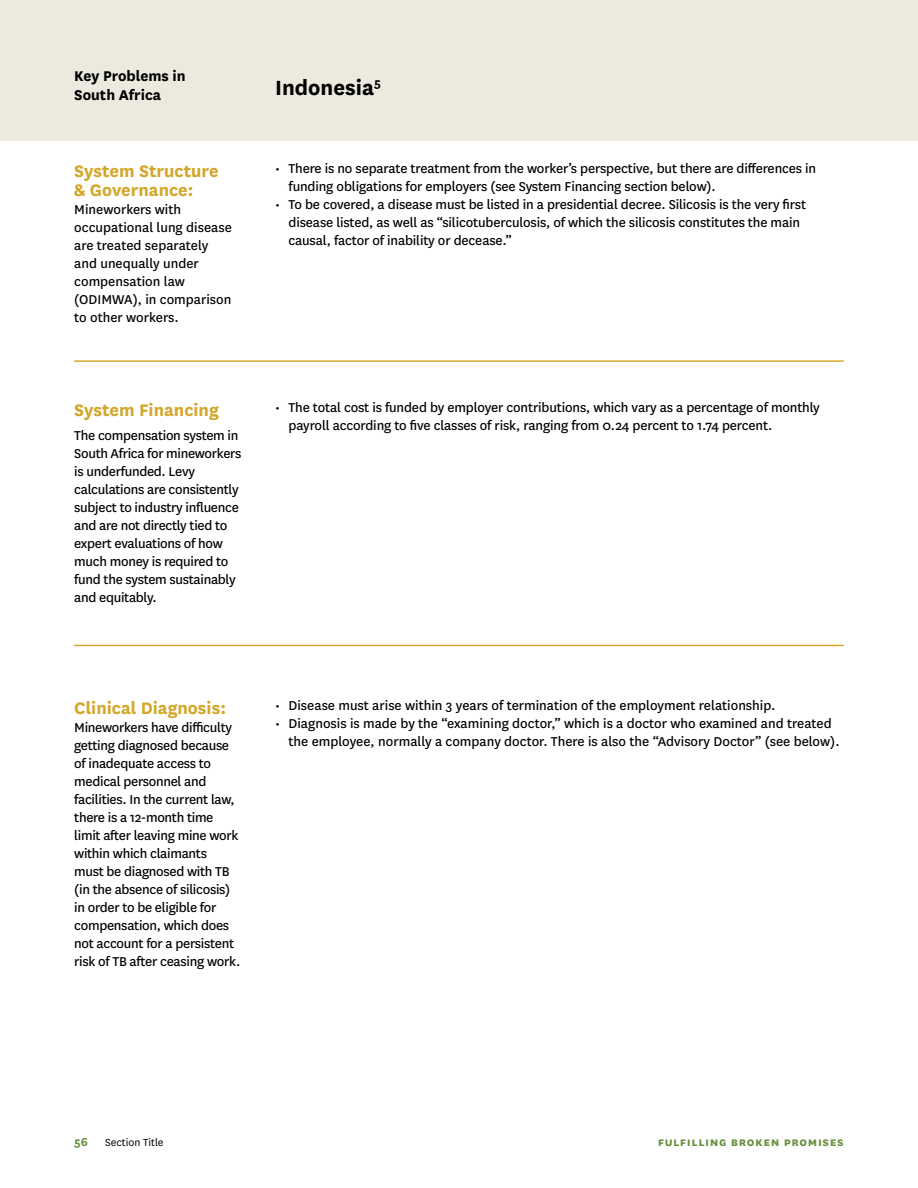
<style>
.page{position:relative;width:918px;height:1188px;background:#fff}
.page>*{position:absolute;margin:0;border:0;box-sizing:border-box;transform-origin:0 0}
.t1{font:700 24px "National";color:#000}
.t2{font:700 19.5px/19.5px "National";color:#d3a72b}
.t3{font:700 16.5px/19px "National";color:#000}
.t4{font:15px/18px "National";letter-spacing:-.01em;color:#000}
.t5{font:700 13.5px "National";letter-spacing:.045em;color:#67903c}
.t6{font:12px "National";color:#000}
</style>
<div class="page">
<div style="left:0;top:0;width:918px;height:140px;background:#eceadf"></div>
<hr style="left:74px;top:360px;width:770px;height:2px;background:#d3a72b">
<hr style="left:74px;top:645px;width:770px;height:1px;background:#d3a72b">
<p class="t3" style="left:74px;top:66px;width:113px">Key Problems in<br>South Africa</p>
<h1 class="t1" style="left:275px;top:71px;width:107px">Indonesia<sup>5</sup></h1>
<h2 class="t2" style="left:74px;top:159px;width:146px">System Structure &amp; Governance:</h2>
<p class="t4" style="left:74px;top:200px;width:159px">Mineworkers with occupational lung disease are treated separately and unequally under compensation law (ODIMWA), in comparison to other workers.</p>
<h2 class="t2" style="left:74px;top:398px;width:146px">System Financing</h2>
<p class="t4" style="left:74px;top:426px;width:169px">The compensation system in<br>South Africa for mineworkers is underfunded. Levy calculations are consistently subject to industry influence and are not directly tied to expert evaluations of how much money is required to fund the system sustainably and equitably.</p>
<p class="t4" style="left:289px;top:159px;width:529px;text-indent:-14px">• There is no separate treatment from the worker’s perspective, but there are differences in funding obligations for employers (see System Financing section below).</p>
<p class="t4" style="left:289px;top:195px;width:519px;text-indent:-14px">• To be covered, a disease must be listed in a presidential decree. Silicosis is the very first disease listed, as well as “silicotuberculosis, of which the silicosis constitutes the main causal, factor of inability or decease.”</p>
<p class="t4" style="left:289px;top:398px;width:533px;text-indent:-14px">• The total cost is funded by employer contributions, which vary as a percentage of monthly payroll according to five classes of risk, ranging from 0.24 percent to 1.74 percent.</p>
<h2 class="t2" style="left:74px;top:697px;width:153px">Clinical Diagnosis:</h2>
<p class="t4" style="left:74px;top:717px;width:168px">Mineworkers have difficulty getting diagnosed because of inadequate access to medical personnel and facilities. In the current law, there is a 12-month time limit after leaving mine work within which claimants must be diagnosed with TB (in the absence of silicosis) in order to be eligible for compensation, which does not account for a persistent risk of TB after ceasing work.</p>
<p class="t4" style="left:275px;top:696px;width:502px">• Disease must arise within 3 years of termination of the employment relationship.</p>
<p class="t4" style="left:289px;top:714px;width:553px;text-indent:-14px">• Diagnosis is made by the “examining doctor,” which is a doctor who examined and treated the employee, normally a company doctor. There is also the “Advisory Doctor” (see below).</p>
<p class="t5" style="left:74px;top:1132px;width:15px">56</p>
<p class="t6" style="left:105px;top:1134px;width:60px">Section Title</p>
<p class="t5" style="left:658px;top:1132px;width:188px">fulfilling broken promises</p>
</div>
